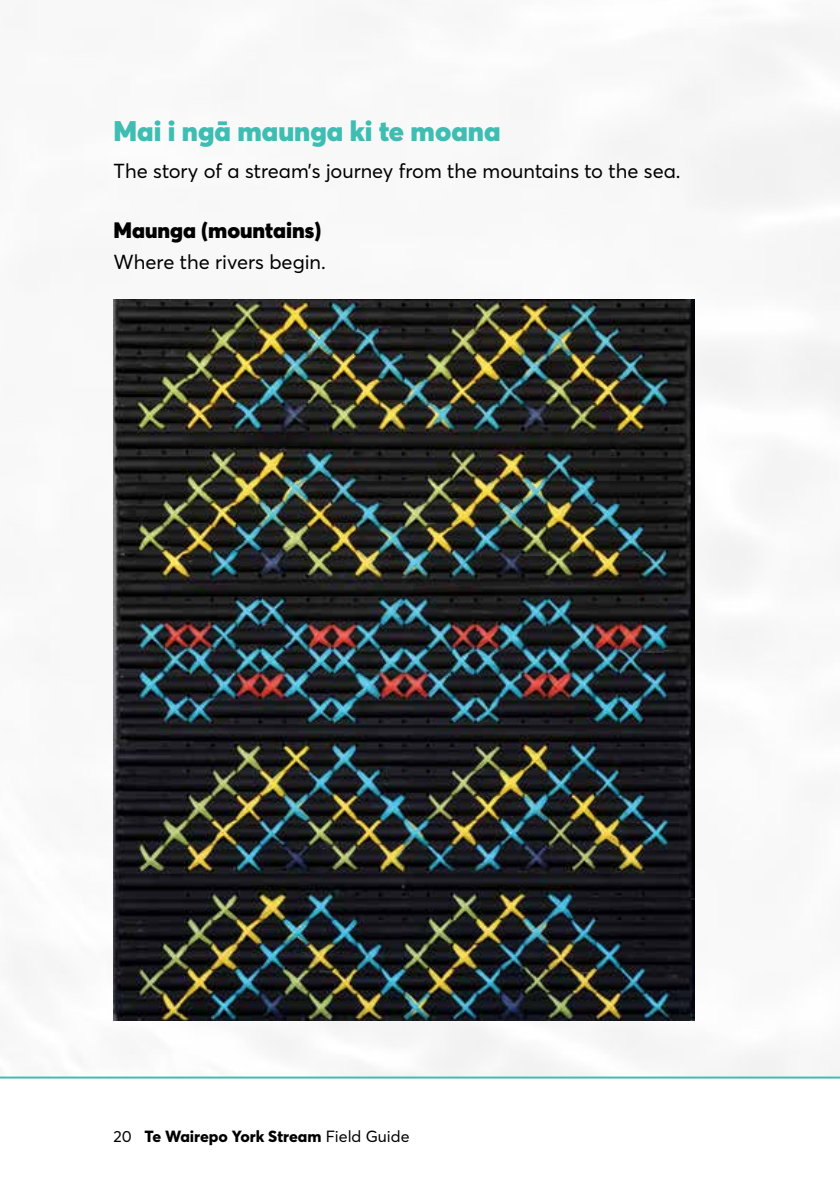
<style>
.page{position:relative;width:840px;height:1191px;background:#fff}
.page>*{position:absolute;margin:0;border:0;box-sizing:border-box;transform-origin:0 0}
.t1{font:900 28px "Averta";color:#3ebdb2}
.t2{font:900 22px "Averta";color:#000}
.t3{font:20px "Averta";color:#000}
.t4{font:800 16px "Averta";color:#000}
.s1{font-weight:400}
</style>
<div class="page">
<img style="left:14px;top:13px;width:825px;height:1063px">
<hr style="left:0;top:1076px;width:839px;height:2px;background:#3ebeb3">
<img style="left:113px;top:299px;width:581px;height:721px">
<h1 class="t1" style="left:113px;top:111px;width:388px">Mai i ngā maunga ki te moana</h1>
<p class="t3" style="left:113px;top:157px;width:568px">The story of a stream’s journey from the mountains to the sea.</p>
<p class="t2" style="left:113px;top:214px;width:209px">Maunga (mountains)</p>
<p class="t3" style="left:113px;top:248px;width:214px">Where the rivers begin.</p>
<p class="t4" style="left:113px;top:1125px;width:297px"><span class="s1">20</span> Te Wairepo York Stream <span class="s1">Field Guide</span></p>
</div>
